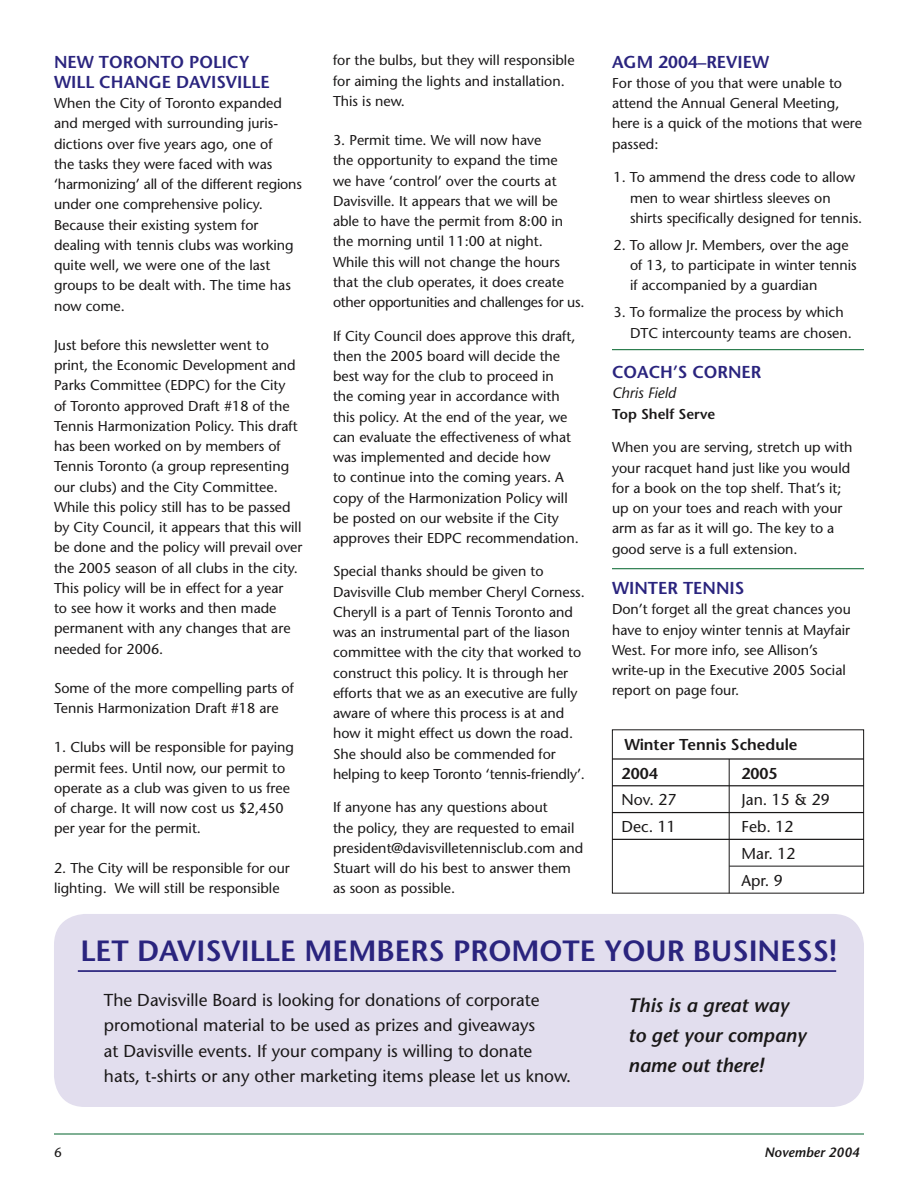
<style>
.page{position:relative;width:918px;height:1188px;background:#fff}
.page>*{position:absolute;margin:0;border:0;box-sizing:border-box;transform-origin:0 0}
.t1{font:600 29.25px "Stone Sans";color:#2a247e}
.t2{font:italic 600 19.5px/30px "Stone Sans";color:#1a1818}
.t3{font:17.25px/25.5px "Stone Sans";color:#1a1818}
.t4{font:600 17.25px/20.2px "Stone Sans";color:#2a247e}
.t5{font:15.75px "Stone Sans";color:#1a1818}
.t6{font:600 15.75px "Stone Sans";color:#1a1818}
.t7{font:italic 15px "Stone Sans";color:#1a1818}
.t8{font:14.25px/20.2px "Stone Sans";color:#1a1818}
.t9{font:600 14.25px "Stone Sans";color:#1a1818}
.t10{font:italic 600 13.5px "Stone Sans";color:#1a1818}
.t11{font:13.5px "Stone Sans";color:#1a1818}
</style>
<div class="page">
<hr style="left:54px;top:1134px;width:810px;height:1px;background:#00632a">
<div style="left:54px;top:914px;width:810px;height:193px;background:#e2deee"></div>
<div style="left:612px;top:729px;width:252px;height:165px;border:1px solid #1a1818"></div>
<hr style="left:729px;top:759px;width:1px;height:134px;background:#1a1818">
<hr style="left:612px;top:759px;width:252px;height:1px;background:#1a1818">
<hr style="left:612px;top:839px;width:252px;height:1px;background:#1a1818">
<hr style="left:612px;top:812px;width:252px;height:1px;background:#1a1818">
<hr style="left:612px;top:786px;width:252px;height:1px;background:#1a1818">
<hr style="left:729px;top:866px;width:135px;height:1px;background:#1a1818">
<hr style="left:78px;top:970px;width:758px;height:2px;background:#2a247e">
<hr style="left:612px;top:349px;width:252px;height:1px;background:#00632a">
<hr style="left:612px;top:568px;width:252px;height:1px;background:#00632a">
<p class="t4" style="left:54px;top:51px;width:217px">NEW TORONTO POLICY<br>WILL CHANGE DAVISVILLE</p>
<p class="t8" style="left:54px;top:93px;width:250px">When the City of Toronto expanded and merged with surrounding juris&shy;dictions over five years ago, one of<br>the tasks they were faced with was ‘harmonizing’ all of the different regions under one comprehensive policy.<br>Because their existing system for dealing with tennis clubs was working quite well, we were one of the last groups to be dealt with. The time has now come.</p>
<p class="t8" style="left:54px;top:335px;width:250px">Just before this newsletter went to print, the Economic Development and Parks Committee (EDPC) for the City<br>of Toronto approved Draft #18 of the Tennis Harmonization Policy. This draft has been worked on by members of Tennis Toronto (a group representing our clubs) and the City Committee.<br>While this policy still has to be passed by City Council, it appears that this will be done and the policy will prevail over the 2005 season of all clubs in the city.<br>This policy will be in effect for a year<br>to see how it works and then made permanent with any changes that are needed for 2006.</p>
<p class="t8" style="left:54px;top:678px;width:241px">Some of the more compelling parts of<br>Tennis Harmonization Draft #18 are</p>
<p class="t8" style="left:54px;top:737px;width:242px">1. Clubs will be responsible for paying permit fees. Until now, our permit to operate as a club was given to us free of charge. It will now cost us $2,450 per year for the permit.</p>
<p class="t8" style="left:54px;top:858px;width:237px">2. The City will be responsible for our lighting. We will still be responsible</p>
<p class="t8" style="left:333px;top:50px;width:243px">for the bulbs, but they will responsible for aiming the lights and installation.<br>This is new.</p>
<p class="t8" style="left:333px;top:130px;width:253px">3. Permit time. We will now have<br>the opportunity to expand the time<br>we have ‘control’ over the courts at Davisville. It appears that we will be able to have the permit from 8:00 in the morning until 11:00 at night.<br>While this will not change the hours that the club operates, it does create other opportunities and challenges for us.</p>
<p class="t8" style="left:333px;top:325px;width:247px">If City Council does approve this draft, then the 2005 board will decide the best way for the club to proceed in<br>the coming year in accordance with this policy. At the end of the year, we can evaluate the effectiveness of what was implemented and decide how<br>to continue into the coming years. A copy of the Harmonization Policy will be posted on our website if the City approves their EDPC recommendation.</p>
<p class="t8" style="left:333px;top:561px;width:254px">Special thanks should be given to Davisville Club member Cheryl Corness.<br>Cheryll is a part of Tennis Toronto and was an instrumental part of the liason committee with the city that worked to construct this policy. It is through her efforts that we as an executive are fully aware of where this process is at and how it might effect us down the road.<br>She should also be commended for helping to keep Toronto ‘tennis-friendly’.</p>
<p class="t8" style="left:333px;top:797px;width:252px">If anyone has any questions about<br>the policy, they are requested to email president@davisvilletennisclub.com and Stuart will do his best to answer them as soon as possible.</p>
<p class="t4" style="left:612px;top:51px;width:159px">AGM 2004–REVIEW</p>
<p class="t8" style="left:612px;top:73px;width:252px">For those of you that were unable to attend the Annual General Meeting, here is a quick of the motions that were passed:</p>
<p class="t8" style="left:630px;top:167px;width:234px;text-indent:-16px">1. To ammend the dress code to allow men to wear shirtless sleeves on shirts specifically designed for tennis.</p>
<p class="t8" style="left:630px;top:235px;width:228px;text-indent:-16px">2. To allow Jr. Members, over the age of 13, to participate in winter tennis if accompanied by a guardian</p>
<p class="t8" style="left:630px;top:302px;width:223px;text-indent:-16px">3. To formalize the process by which<br>DTC intercounty teams are chosen.</p>
<p class="t4" style="left:612px;top:362px;width:151px">COACH’S CORNER</p>
<p class="t7" style="left:612px;top:384px;width:66px">Chris Field</p>
<p class="t9" style="left:612px;top:405px;width:105px">Top Shelf Serve</p>
<p class="t8" style="left:612px;top:437px;width:242px">When you are serving, stretch up with your racquet hand just like you would for a book on the top shelf. That’s it; up on your toes and reach with your arm as far as it will go. The key to a good serve is a full extension.</p>
<p class="t4" style="left:612px;top:578px;width:134px">WINTER TENNIS</p>
<p class="t8" style="left:612px;top:599px;width:240px">Don’t forget all the great chances you have to enjoy winter tennis at Mayfair West. For more info, see Allison’s write-up in the Executive 2005 Social report on page four.</p>
<p class="t6" style="left:624px;top:735px;width:175px">Winter Tennis Schedule</p>
<p class="t6" style="left:622px;top:764px;width:38px">2004</p>
<p class="t6" style="left:742px;top:764px;width:38px">2005</p>
<p class="t5" style="left:742px;top:790px;width:90px">Jan. 15 &amp; 29</p>
<p class="t5" style="left:742px;top:817px;width:54px">Feb. 12</p>
<p class="t5" style="left:742px;top:844px;width:55px">Mar. 12</p>
<p class="t5" style="left:742px;top:871px;width:43px">Apr. 9</p>
<p class="t5" style="left:622px;top:790px;width:56px">Nov. 27</p>
<p class="t5" style="left:622px;top:817px;width:56px">Dec. 11</p>
<p class="t1" style="left:80px;top:932px;width:759px">LET DAVISVILLE MEMBERS PROMOTE YOUR BUSINESS!</p>
<p class="t3" style="left:104px;top:987px;width:469px">The Davisville Board is looking for donations of corporate promotional material to be used as prizes and giveaways<br>at Davisville events. If your company is willing to donate hats, t-shirts or any other marketing items please let us know.</p>
<p class="t2" style="left:628px;top:990px;width:180px">This is a great way to get your company name out there!</p>
<p class="t11" style="left:54px;top:1144px;width:9px">6</p>
<p class="t10" style="left:765px;top:1144px;width:96px">November 2004</p>
</div>
